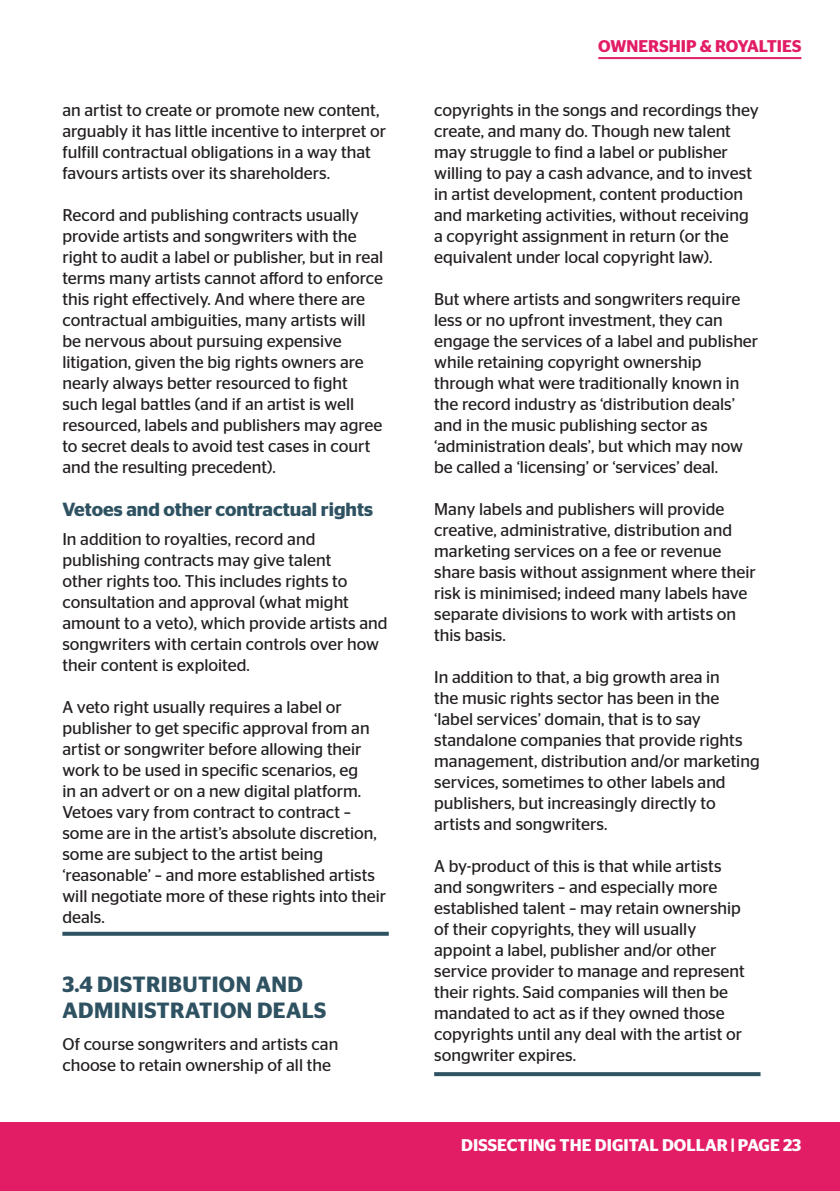
<style>
.page{position:relative;width:840px;height:1191px;background:#fff}
.page>*{position:absolute;margin:0;border:0;box-sizing:border-box;transform-origin:0 0}
.t1{font:600 22px/26px "Stag Sans";letter-spacing:.02em;color:#2f5262}
.t2{font:600 19px "Stag Sans";color:#2f5262}
.t3{font:17px/21px "Stag Sans";color:#231f20}
.t4{font:600 17px "Stag Sans";color:#fff}
.t5{font:600 17px "Stag Sans";color:#e21d65}
</style>
<div class="page">
<div style="left:0;top:1122px;width:839px;height:69px;background:#e21d65"></div>
<hr style="left:598px;top:57px;width:203px;height:2px;background:#e21d65">
<svg style="left:62px;top:931px;width:326px;height:4px"></svg>
<svg style="left:434px;top:1072px;width:326px;height:4px"></svg>
<p class="t3" style="left:62px;top:99px;width:325px">an artist to create or promote new content, arguably it has little incentive to interpret or fulfill contractual obligations in a way that favours artists over its shareholders.</p>
<p class="t3" style="left:62px;top:204px;width:322px">Record and publishing contracts usually provide artists and songwriters with the right to audit a label or publisher, but in real terms many artists cannot afford to enforce this right effectively. And where there are contractual ambiguities, many artists will be nervous about pursuing expensive litigation, given the big rights owners are nearly always better resourced to fight such legal battles (and if an artist is well resourced, labels and publishers may agree to secret deals to avoid test cases in court and the resulting precedent).</p>
<p class="t2" style="left:62px;top:498px;width:312px">Vetoes and other contractual rights</p>
<p class="t3" style="left:62px;top:529px;width:326px">In addition to royalties, record and publishing contracts may give talent<br>other rights too. This includes rights to consultation and approval (what might amount to a veto), which provide artists and songwriters with certain controls over how their content is exploited.</p>
<p class="t3" style="left:62px;top:697px;width:325px">A veto right usually requires a label or publisher to get specific approval from an artist or songwriter before allowing their work to be used in specific scenarios, eg<br>in an advert or on a new digital platform.<br>Vetoes vary from contract to contract – some are in the artist’s absolute discretion, some are subject to the artist being ‘reasonable’ – and more established artists will negotiate more of these rights into their deals.</p>
<p class="t1" style="left:62px;top:970px;width:265px">3.4 DISTRIBUTION AND<br>ADMINISTRATION DEALS</p>
<p class="t3" style="left:62px;top:1033px;width:277px">Of course songwriters and artists can choose to retain ownership of all the</p>
<p class="t5" style="left:598px;top:36px;width:204px">OWNERSHIP &amp; ROYALTIES</p>
<p class="t3" style="left:434px;top:99px;width:326px">copyrights in the songs and recordings they create, and many do. Though new talent may struggle to find a label or publisher willing to pay a cash advance, and to invest in artist development, content production and marketing activities, without receiving a copyright assignment in return (or the equivalent under local copyright law).</p>
<p class="t3" style="left:434px;top:288px;width:325px">But where artists and songwriters require less or no upfront investment, they can engage the services of a label and publisher while retaining copyright ownership through what were traditionally known in the record industry as ‘distribution deals’ and in the music publishing sector as ‘administration deals’, but which may now be called a ‘licensing’ or ‘services’ deal.</p>
<p class="t3" style="left:434px;top:498px;width:323px">Many labels and publishers will provide creative, administrative, distribution and marketing services on a fee or revenue share basis without assignment where their risk is minimised; indeed many labels have separate divisions to work with artists on this basis.</p>
<p class="t3" style="left:434px;top:666px;width:327px">In addition to that, a big growth area in<br>the music rights sector has been in the ‘label services’ domain, that is to say standalone companies that provide rights management, distribution and/or marketing services, sometimes to other labels and publishers, but increasingly directly to artists and songwriters.</p>
<p class="t3" style="left:434px;top:855px;width:312px">A by-product of this is that while artists and songwriters – and especially more established talent – may retain ownership of their copyrights, they will usually appoint a label, publisher and/or other service provider to manage and represent their rights. Said companies will then be mandated to act as if they owned those copyrights until any deal with the artist or songwriter expires.</p>
<p class="t4" style="left:461px;top:1134px;width:341px">DISSECTING THE DIGITAL DOLLAR | PAGE 23</p>
</div>
